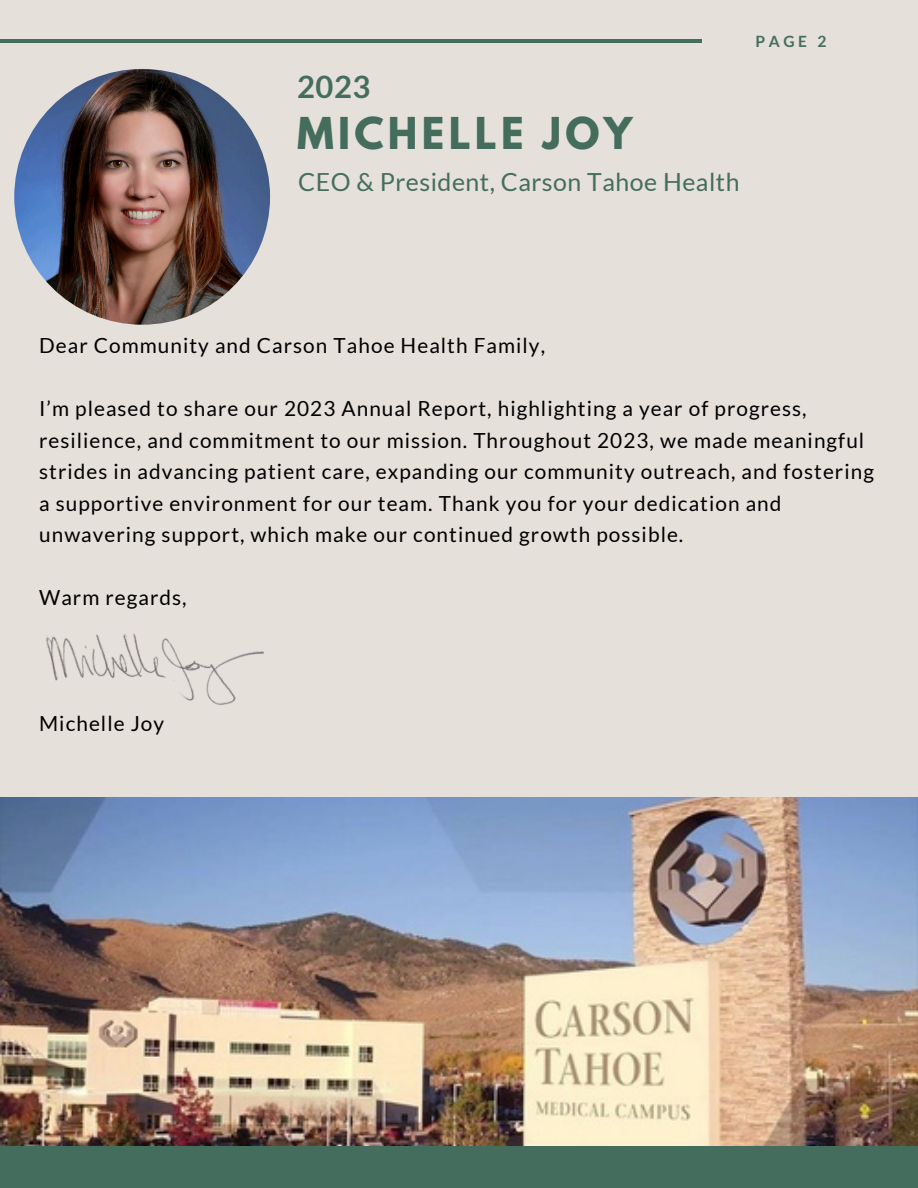
<style>
.page{position:relative;width:918px;height:1188px;background:#e5e0d9}
.page>*{position:absolute;margin:0;border:0;box-sizing:border-box;transform-origin:0 0}
.t1{font:700 38.85px "League Spartan";letter-spacing:.11em;color:#456d5e}
.t2{font:700 30.9px "Lato";color:#456d5e}
.t3{font:24.9px "Lato";letter-spacing:.02em;color:#456d5e}
.t4{font:20.85px/31.5px "Lato";letter-spacing:.05em;color:#000}
.t5{font:700 15.6px "Lato";color:#456d5e}
</style>
<div class="page">
<hr style="left:0;top:40px;width:701px;height:3px;background:#456d5e">
<div style="left:0;top:1146px;width:918px;height:42px;background:#456d5e"></div>
<img style="left:14px;top:69px;width:256px;height:256px;border-radius:50%">
<img style="left:0;top:797px;width:918px;height:349px">
<img style="left:46px;top:633px;width:218px;height:72px">
<h4 class="t2" style="left:297px;top:68px;width:75px">2023</h4>
<h4 class="t1" style="left:297px;top:114px;width:337px">MICHELLE JOY</h4>
<h3 class="t3" style="left:298px;top:167px;width:443px">CEO &amp; President, Carson Tahoe Health</h3>
<h4 class="t5" style="left:756px;top:31px;width:72px">PAGE 2</h4>
<p class="t4" style="left:39px;top:329px;width:507px">Dear Community and Carson Tahoe Health Family,</p>
<p class="t4" style="left:39px;top:392px;width:836px">I’m pleased to share our 2023 Annual Report, highlighting a year of progress, resilience, and commitment to our mission. Throughout 2023, we made meaningful strides in advancing patient care, expanding our community outreach, and fostering a supportive environment for our team. Thank you for your dedication and unwavering support, which make our continued growth possible.</p>
<h2 class="t4" style="left:39px;top:581px;width:149px">Warm regards,</h2>
<h1 class="t4" style="left:39px;top:707px;width:127px">Michelle Joy</h1>
</div>
